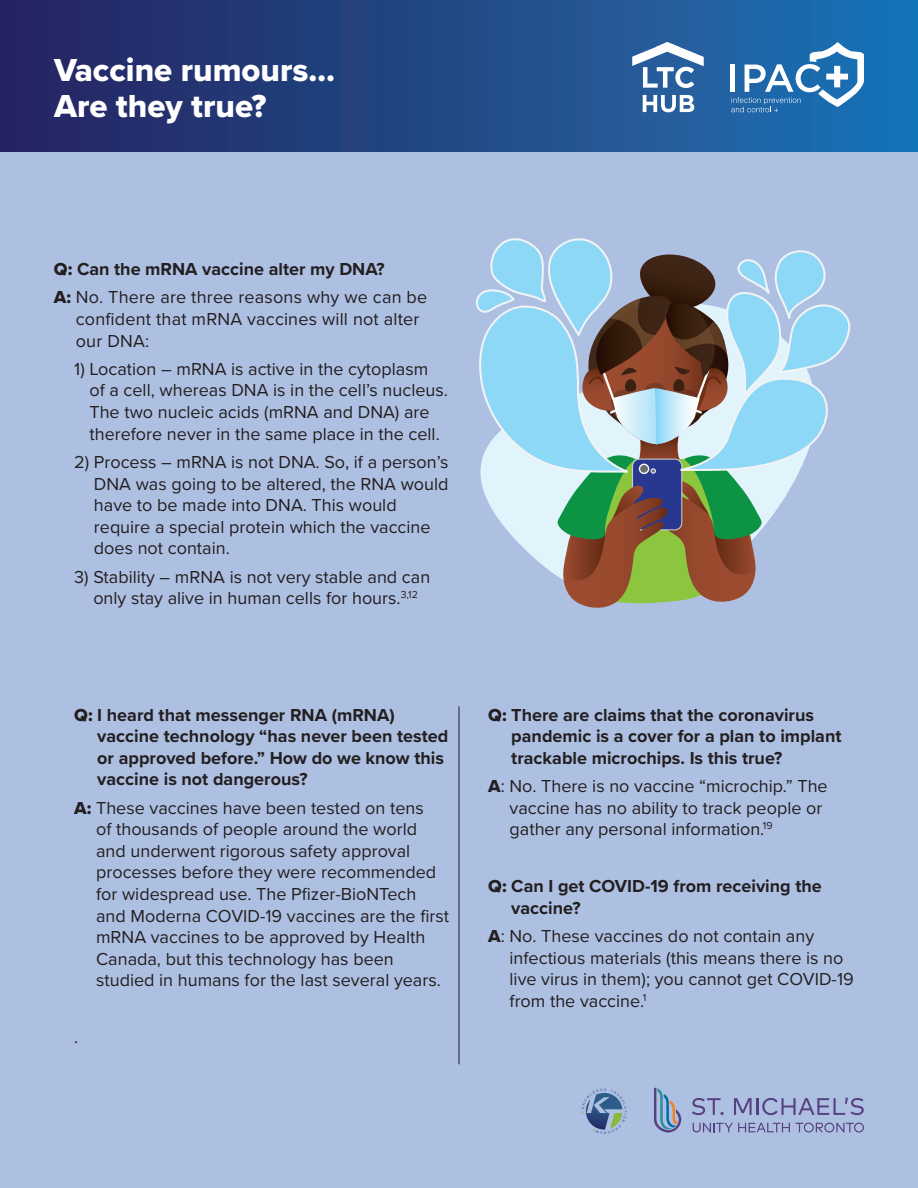
<style>
.page{position:relative;width:918px;height:1188px;background:#aec0e2}
.page>*{position:absolute;margin:0;border:0;box-sizing:border-box;transform-origin:0 0}
.t1{font:33px/36px "Proxima Nova Extrabld";color:#fff}
.Paragraph{font:18px/21.6px "Proxima Nova";color:#231f20}
.Paragraph-2{font:700 18px/21.6px "Proxima Nova";color:#231f20}
.s1{font-family:"Proxima Nova Extrabld";font-weight:400}
.s2{font-family:"Proxima Nova Extrabld"}
</style>
<div class="page">
<div style="left:0;top:0;width:918px;height:151px;background:linear-gradient(to right,#26225e,#1d73b6)"></div>
<hr style="left:459px;top:706px;width:1px;height:358px;background:#231f20">
<svg style="left:476px;top:238px;width:375px;height:370px"></svg>
<div style="left:730px;top:65px;width:5px;height:27px;background:#fff"></div>
<svg style="left:731px;top:42px;width:133px;height:70px;background:#528cbf"></svg>
<svg style="left:632px;top:42px;width:72px;height:46px;background:#7194be"></svg>
<svg style="left:643px;top:95px;width:51px;height:17px"></svg>
<svg style="left:692px;top:1098px;width:32px;height:17px"></svg>
<svg style="left:734px;top:1098px;width:130px;height:17px"></svg>
<svg style="left:654px;top:1088px;width:27px;height:45px"></svg>
<svg style="left:693px;top:1123px;width:97px;height:9px"></svg>
<svg style="left:796px;top:1123px;width:68px;height:10px"></svg>
<svg style="left:581px;top:1088px;width:46px;height:46px"></svg>
<p class="t1" style="left:54px;top:51px;width:283px">Vaccine rumours…<br>Are they true?</p>
<p class="Paragraph-2" style="left:54px;top:258px;width:332px"><span class="s1">Q:</span> Can the mRNA vaccine alter my DNA?</p>
<p class="Paragraph" style="left:76px;top:286px;width:353px;text-indent:-22px"><span class="s2">A:</span> No. There are three reasons why we can be confident that mRNA vaccines will not alter our DNA:</p>
<p class="Paragraph" style="left:89px;top:357px;width:360px;text-indent:-15px">1) Location – mRNA is active in the cytoplasm of a cell, whereas DNA is in the cell’s nucleus.<br>The two nucleic acids (mRNA and DNA) are therefore never in the same place in the cell.</p>
<p class="Paragraph" style="left:94px;top:450px;width:356px;text-indent:-20px">2) Process – mRNA is not DNA. So, if a person’s DNA was going to be altered, the RNA would have to be made into DNA. This would require a special protein which the vaccine does not contain.</p>
<p class="Paragraph" style="left:74px;top:565px;width:358px;text-align:center">3) Stability – mRNA is not very stable and can only stay alive in human cells for hours.<sup>3,12</sup></p>
<p class="Paragraph-2" style="left:97px;top:703px;width:352px;text-indent:-23px"><span class="s1">Q:</span> I heard that messenger RNA (mRNA) vaccine technology “has never been tested or approved before.” How do we know this vaccine is not dangerous?</p>
<p class="Paragraph" style="left:96px;top:796px;width:355px;text-indent:-22px"><span class="s2">A:</span> These vaccines have been tested on tens<br>of thousands of people around the world and underwent rigorous safety approval processes before they were recommended for widespread use. The Pfizer-BioNTech and Moderna COVID-19 vaccines are the first mRNA vaccines to be approved by Health Canada, but this technology has been studied in humans for the last several years.</p>
<p class="Paragraph" style="left:74px;top:1026px;width:6px">.</p>
<p class="Paragraph-2" style="left:511px;top:703px;width:332px;text-indent:-23px"><span class="s1">Q:</span> There are claims that the coronavirus pandemic is a cover for a plan to implant trackable microchips. Is this true?</p>
<p class="Paragraph" style="left:510px;top:775px;width:320px;text-indent:-21px"><span class="s2">A</span>: No. There is no vaccine “microchip.” The vaccine has no ability to track people or gather any personal information.<sup>19</sup></p>
<p class="Paragraph-2" style="left:511px;top:875px;width:312px;text-indent:-23px"><span class="s1">Q:</span> Can I get COVID-19 from receiving the vaccine?</p>
<p class="Paragraph" style="left:510px;top:924px;width:346px;text-indent:-21px"><span class="s2">A</span>: No. These vaccines do not contain any infectious materials (this means there is no live virus in them); you cannot get COVID-19 from the vaccine.<sup>1</sup></p>
</div>
